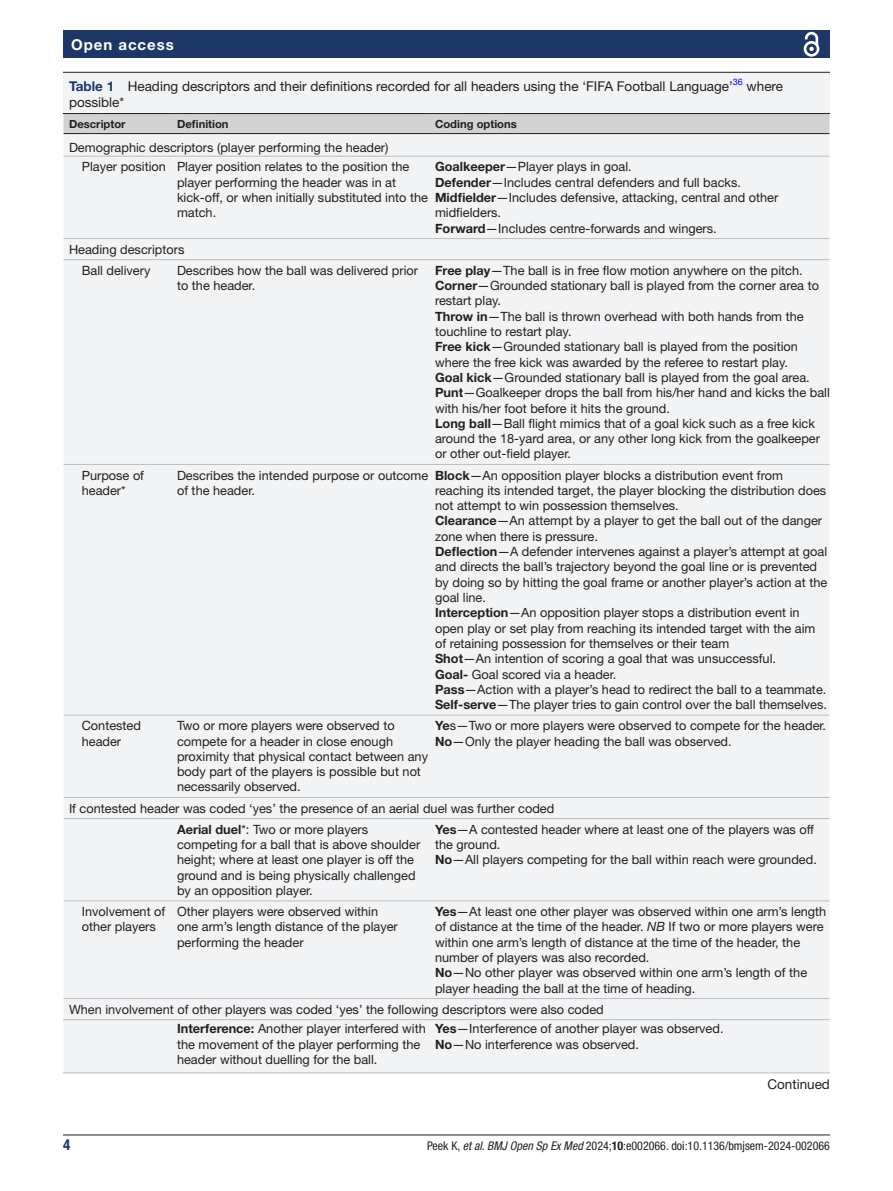
<style>
.page{position:relative;width:893px;height:1191px;background:#fff}
.page>*{position:absolute;margin:0;border:0;box-sizing:border-box;transform-origin:0 0}
.t1{font:700 15px "Helvetica Neue LT Std";letter-spacing:.065em;color:#fff}
.t2{font:700 condensed 15px "Helvetica Neue LT Std";color:#1d3766}
.t3{font:13.5px/16.5px "Helvetica Neue LT Std";color:#231f20}
.t4{font:12.75px/15.3px "Helvetica Neue LT Std";color:#231f20}
.t5{font:condensed 12px "Helvetica Neue LT Std";color:#231f20}
.t6{font:700 11.25px "Helvetica Neue LT Std";color:#231f20}
.s1{font-weight:700;color:#1d3766}
.s2{font-weight:700}
.s3{font-style:italic}
</style>
<div class="page">
<hr style="left:63px;top:1134px;width:767px;height:1px;background:#231f20">
<div style="left:63px;top:31px;width:767px;height:27px;background:#1d3766"></div>
<svg style="left:803px;top:31px;width:17px;height:26px"></svg>
<div style="left:63px;top:73px;width:767px;height:1000px;background:#f2f3f4"></div>
<hr style="left:63px;top:72px;width:767px;height:1px;background:#231f20">
<hr style="left:63px;top:113px;width:108px;height:1px;background:#231f20">
<hr style="left:171px;top:113px;width:258px;height:1px;background:#231f20">
<hr style="left:429px;top:113px;width:401px;height:1px;background:#231f20">
<hr style="left:63px;top:156px;width:108px;height:1px;background:#bcbdc0">
<hr style="left:171px;top:156px;width:258px;height:1px;background:#bcbdc0">
<hr style="left:429px;top:156px;width:401px;height:1px;background:#bcbdc0">
<hr style="left:63px;top:238px;width:108px;height:1px;background:#bcbdc0">
<hr style="left:171px;top:238px;width:258px;height:1px;background:#bcbdc0">
<hr style="left:429px;top:238px;width:401px;height:1px;background:#bcbdc0">
<hr style="left:63px;top:259px;width:108px;height:1px;background:#bcbdc0">
<hr style="left:171px;top:259px;width:258px;height:1px;background:#bcbdc0">
<hr style="left:429px;top:259px;width:401px;height:1px;background:#bcbdc0">
<hr style="left:63px;top:464px;width:108px;height:1px;background:#bcbdc0">
<hr style="left:171px;top:464px;width:258px;height:1px;background:#bcbdc0">
<hr style="left:429px;top:464px;width:401px;height:1px;background:#bcbdc0">
<hr style="left:63px;top:715px;width:108px;height:1px;background:#bcbdc0">
<hr style="left:171px;top:715px;width:258px;height:1px;background:#bcbdc0">
<hr style="left:429px;top:715px;width:401px;height:1px;background:#bcbdc0">
<hr style="left:63px;top:797px;width:108px;height:1px;background:#bcbdc0">
<hr style="left:171px;top:797px;width:258px;height:1px;background:#bcbdc0">
<hr style="left:429px;top:797px;width:401px;height:1px;background:#bcbdc0">
<hr style="left:63px;top:818px;width:108px;height:1px;background:#bcbdc0">
<hr style="left:171px;top:818px;width:258px;height:1px;background:#bcbdc0">
<hr style="left:429px;top:818px;width:401px;height:1px;background:#bcbdc0">
<hr style="left:63px;top:900px;width:108px;height:1px;background:#bcbdc0">
<hr style="left:171px;top:900px;width:258px;height:1px;background:#bcbdc0">
<hr style="left:429px;top:900px;width:401px;height:1px;background:#bcbdc0">
<hr style="left:63px;top:998px;width:108px;height:1px;background:#bcbdc0">
<hr style="left:171px;top:998px;width:258px;height:1px;background:#bcbdc0">
<hr style="left:429px;top:998px;width:401px;height:1px;background:#bcbdc0">
<hr style="left:63px;top:156px;width:1px;height:82px;background:#fff">
<hr style="left:63px;top:260px;width:1px;height:204px;background:#fff">
<hr style="left:63px;top:464px;width:1px;height:251px;background:#fff">
<hr style="left:63px;top:715px;width:1px;height:82px;background:#fff">
<hr style="left:63px;top:818px;width:1px;height:83px;background:#fff">
<hr style="left:63px;top:901px;width:1px;height:97px;background:#fff">
<svg style="left:63px;top:114px;width:767px;height:42px"></svg>
<hr style="left:63px;top:1019px;width:108px;height:1px;background:#bcbdc0">
<hr style="left:63px;top:1019px;width:1px;height:53px;background:#fff">
<hr style="left:171px;top:1019px;width:258px;height:1px;background:#bcbdc0">
<hr style="left:429px;top:1019px;width:401px;height:1px;background:#bcbdc0">
<hr style="left:63px;top:1072px;width:108px;height:1px;background:#bcbdc0">
<hr style="left:171px;top:1072px;width:258px;height:1px;background:#bcbdc0">
<hr style="left:429px;top:1072px;width:401px;height:1px;background:#bcbdc0">
<p class="t1" style="left:71px;top:35px;width:104px">Open access</p>
<p class="t3" style="left:69px;top:77px;width:716px"><span class="s1">Table 1</span> Heading descriptors and their definitions recorded for all headers using the ‘FIFA Football Language’<sup>36</sup> where possible*</p>
<p class="t6" style="left:69px;top:117px;width:58px">Descriptor</p>
<p class="t6" style="left:177px;top:117px;width:53px">Definition</p>
<p class="t6" style="left:435px;top:117px;width:83px">Coding options</p>
<p class="t4" style="left:82px;top:137px;width:329px;line-height:19.6px;text-indent:-13px">Demographic descriptors (player performing the header)<br>Player position Player position relates to the position the</p>
<p class="t4" style="left:177px;top:174px;width:253px">player performing the header was in at kick-off, or when initially substituted into the match.</p>
<p class="t4" style="left:435px;top:159px;width:345px"><span class="s2">Goalkeeper</span>—Player plays in goal.<br><span class="s2">Defender</span>—Includes central defenders and full backs.<br><span class="s2">Midfielder</span>—Includes defensive, attacking, central and other midfielders.<br><span class="s2">Forward</span>—Includes centre-forwards and wingers.</p>
<p class="t4" style="left:82px;top:238px;width:104px;line-height:21.1px;text-indent:-13px">Heading descriptors<br>Ball delivery</p>
<p class="t4" style="left:177px;top:262px;width:243px">Describes how the ball was delivered prior to the header.</p>
<p class="t4" style="left:435px;top:262px;width:396px"><span class="s2">Free play</span>—The ball is in free flow motion anywhere on the pitch.<br><span class="s2">Corner</span>—Grounded stationary ball is played from the corner area to restart play.<br><span class="s2">Throw in</span>—The ball is thrown overhead with both hands from the touchline to restart play.<br><span class="s2">Free kick</span>—Grounded stationary ball is played from the position where the free kick was awarded by the referee to restart play.<br><span class="s2">Goal kick</span>—Grounded stationary ball is played from the goal area.<br><span class="s2">Punt</span>—Goalkeeper drops the ball from his/her hand and kicks the ball with his/her foot before it hits the ground.<br><span class="s2">Long ball</span>—Ball flight mimics that of a goal kick such as a free kick around the 18-yard area, or any other long kick from the goalkeeper or other out-field player.</p>
<p class="t4" style="left:82px;top:467px;width:64px">Purpose of header*</p>
<p class="t4" style="left:177px;top:467px;width:253px">Describes the intended purpose or outcome of the header.</p>
<p class="t4" style="left:435px;top:467px;width:394px"><span class="s2">Block</span>—An opposition player blocks a distribution event from reaching its intended target, the player blocking the distribution does not attempt to win possession themselves.<br><span class="s2">Clearance</span>—An attempt by a player to get the ball out of the danger zone when there is pressure.<br><span class="s2">Deflection</span>—A defender intervenes against a player’s attempt at goal and directs the ball’s trajectory beyond the goal line or is prevented by doing so by hitting the goal frame or another player’s action at the goal line.<br><span class="s2">Interception</span>—An opposition player stops a distribution event in open play or set play from reaching its intended target with the aim of retaining possession for themselves or their team<br><span class="s2">Shot</span>—An intention of scoring a goal that was unsuccessful.<br><span class="s2">Goal-</span> Goal scored via a header.<br><span class="s2">Pass</span>—Action with a player’s head to redirect the ball to a teammate.<br><span class="s2">Self-serve</span>—The player tries to gain control over the ball themselves.</p>
<p class="t4" style="left:82px;top:718px;width:61px">Contested header</p>
<p class="t4" style="left:177px;top:718px;width:253px">Two or more players were observed to compete for a header in close enough proximity that physical contact between any body part of the players is possible but not necessarily observed.</p>
<p class="t4" style="left:435px;top:718px;width:393px"><span class="s2">Ye</span>s—Two or more players were observed to compete for the header.<br><span class="s2">No</span>—Only the player heading the ball was observed.</p>
<p class="t4" style="left:177px;top:797px;width:379px;line-height:21.1px;text-indent:-108px">If contested header was coded ‘yes’ the presence of an aerial duel was further coded<br><span class="s2">Aerial duel</span>*: Two or more players</p>
<p class="t4" style="left:177px;top:836px;width:245px">competing for a ball that is above shoulder height; where at least one player is off the ground and is being physically challenged by an opposition player.</p>
<p class="t4" style="left:435px;top:821px;width:383px"><span class="s2">Yes</span>—A contested header where at least one of the players was off the ground.<br><span class="s2">No</span>—All players competing for the ball within reach were grounded.</p>
<p class="t4" style="left:82px;top:903px;width:85px">Involvement of other players</p>
<p class="t4" style="left:177px;top:903px;width:222px">Other players were observed within one arm’s length distance of the player performing the header</p>
<p class="t4" style="left:435px;top:903px;width:393px"><span class="s2">Yes</span>—At least one other player was observed within one arm’s length of distance at the time of the header. <span class="s3">NB</span> If two or more players were within one arm’s length of distance at the time of the header, the number of players was also recorded.<br><span class="s2">No</span>—No other player was observed within one arm’s length of the player heading the ball at the time of heading.</p>
<p class="t4" style="left:177px;top:999px;width:428px;line-height:19.6px;text-indent:-108px">When involvement of other players was coded ‘yes’ the following descriptors were also coded<br><span class="s2">Interference:</span> Another player interfered with</p>
<p class="t4" style="left:177px;top:1036px;width:245px">the movement of the player performing the header without duelling for the ball.</p>
<p class="t4" style="left:435px;top:1021px;width:290px"><span class="s2">Yes</span>—Interference of another player was observed.<br><span class="s2">No</span>—No interference was observed.</p>
<p class="t3" style="left:767px;top:1076px;width:64px">Continued</p>
<p class="t2" style="left:63px;top:1135px;width:9px">4</p>
<p class="t5" style="left:427px;top:1138px;width:404px">Peek K, <span class="s3">et al</span>. <span class="s3">BMJ Open Sp Ex Med</span> 2024;<span class="s2">10</span>:e002066. doi:10.1136/bmjsem-2024-002066</p>
</div>
